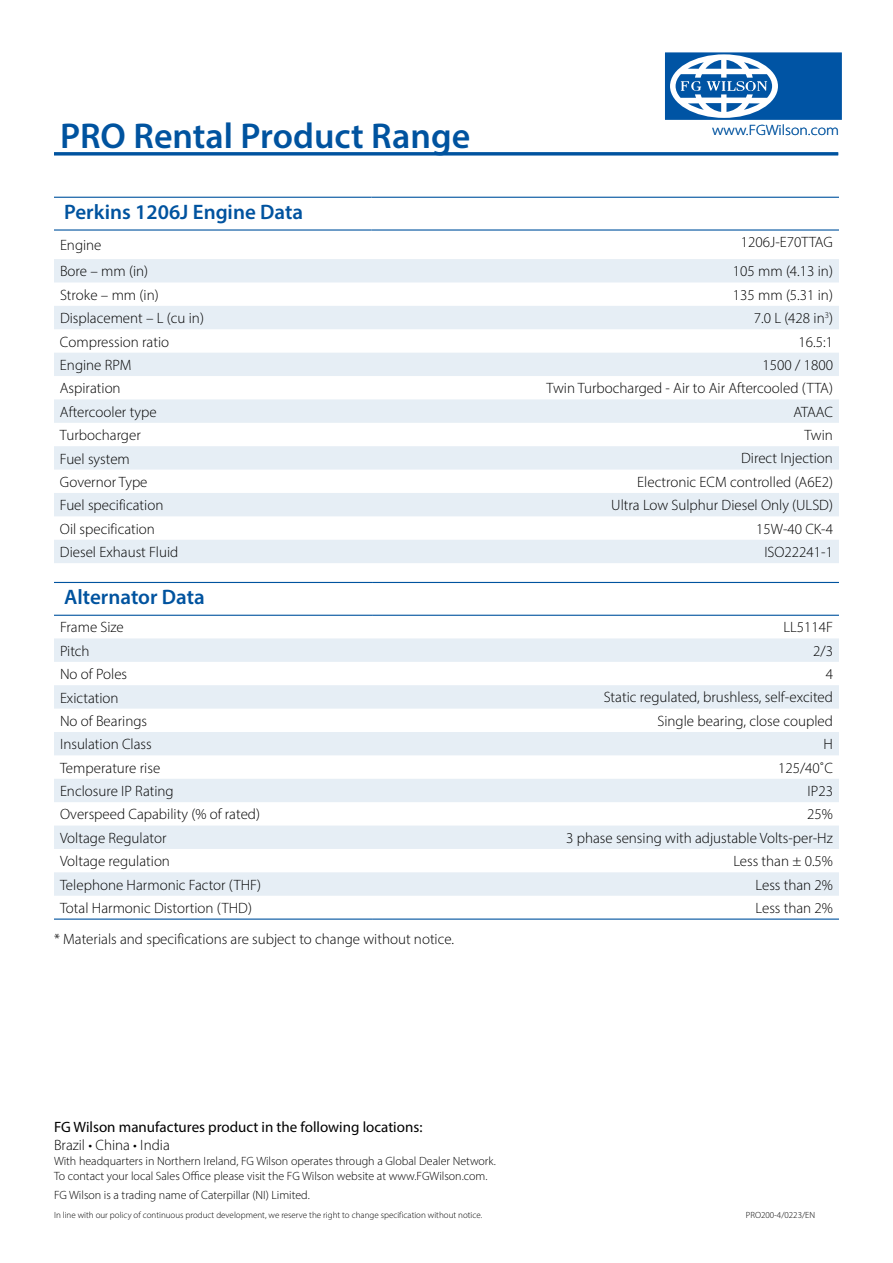
<style>
.page{position:relative;width:893px;height:1263px;background:#fff}
.page>*{position:absolute;margin:0;border:0;box-sizing:border-box;transform-origin:0 0}
.t1{font:600 36px "Myriad Pro";color:#00539f}
.t2{font:600 21px "Myriad Pro";color:#00539f}
.t3{font:300 15px "Myriad Pro";color:#000}
.t4{font:15px "Myriad Pro";color:#000}
.t5{font:300 15px "Myriad Pro";color:#00539f;scale:1.05 1}
.t6{font:300 12px/15px "Myriad Pro";color:#000}
.t7{font:300 9px "Myriad Pro";color:#000}
</style>
<div class="page">
<div style="left:662px;top:50px;width:182px;height:72px;background:#0054a4;border:3px solid #fff"></div>
<svg style="left:670px;top:54px;width:108px;height:64px"></svg>
<hr style="left:54px;top:152px;width:784px;height:3px;background:#00539f">
<svg style="left:54px;top:259px;width:785px;height:304px;fill:#e6eef5"></svg>
<hr style="left:54px;top:197px;width:317px;height:1px;background:#00539f">
<hr style="left:371px;top:197px;width:468px;height:1px;background:#00539f">
<hr style="left:54px;top:229px;width:317px;height:2px;background:#00539f">
<hr style="left:371px;top:229px;width:468px;height:2px;background:#00539f">
<svg style="left:54px;top:638px;width:785px;height:258px;fill:#e6eef5"></svg>
<hr style="left:54px;top:582px;width:318px;height:1px;background:#00539f">
<hr style="left:372px;top:582px;width:467px;height:1px;background:#00539f">
<hr style="left:54px;top:615px;width:318px;height:1px;background:#00539f">
<hr style="left:372px;top:615px;width:467px;height:1px;background:#00539f">
<hr style="left:54px;top:918px;width:318px;height:2px;background:#00539f">
<hr style="left:372px;top:918px;width:467px;height:2px;background:#00539f">
<h1 class="t1" style="left:60px;top:113px;width:412px">PRO Rental Product Range</h1>
<p class="t5" style="left:712px;top:121px;width:122px">www.FGWilson.com</p>
<h2 class="t2" style="left:64px;top:199px;width:240px">Perkins 1206J Engine Data</h2>
<p class="t3" style="left:60px;top:236px;width:43px">Engine</p>
<p class="t3" style="left:741px;top:233px;width:94px">1206J-E70TTAG</p>
<p class="t3" style="left:60px;top:262px;width:90px">Bore – mm (in)</p>
<p class="t3" style="left:733px;top:262px;width:102px">105 mm (4.13 in)</p>
<p class="t3" style="left:60px;top:286px;width:100px">Stroke – mm (in)</p>
<p class="t3" style="left:733px;top:286px;width:102px">135 mm (5.31 in)</p>
<p class="t3" style="left:60px;top:309px;width:145px">Displacement – L (cu in)</p>
<p class="t3" style="left:754px;top:309px;width:81px">7.0 L (428 in<sup>3</sup>)</p>
<p class="t3" style="left:60px;top:333px;width:111px">Compression ratio</p>
<p class="t3" style="left:798px;top:332px;width:36px">16.5:1</p>
<p class="t3" style="left:60px;top:356px;width:73px">Engine RPM</p>
<p class="t3" style="left:763px;top:356px;width:72px">1500 / 1800</p>
<p class="t3" style="left:60px;top:379px;width:62px">Aspiration</p>
<p class="t3" style="left:547px;top:379px;width:288px">Twin Turbocharged - Air to Air Aftercooled (TTA)</p>
<p class="t3" style="left:60px;top:403px;width:98px">Aftercooler type</p>
<p class="t3" style="left:793px;top:403px;width:41px">ATAAC</p>
<p class="t3" style="left:60px;top:426px;width:82px">Turbocharger</p>
<p class="t3" style="left:804px;top:426px;width:30px">Twin</p>
<p class="t3" style="left:60px;top:449px;width:71px">Fuel system</p>
<p class="t3" style="left:741px;top:449px;width:93px">Direct Injection</p>
<p class="t3" style="left:60px;top:473px;width:89px">Governor Type</p>
<p class="t3" style="left:637px;top:473px;width:197px">Electronic ECM controlled (A6E2)</p>
<p class="t3" style="left:60px;top:496px;width:105px">Fuel specification</p>
<p class="t3" style="left:611px;top:496px;width:223px">Ultra Low Sulphur Diesel Only (ULSD)</p>
<p class="t3" style="left:60px;top:520px;width:96px">Oil specification</p>
<p class="t3" style="left:756px;top:520px;width:78px">15W-40 CK-4</p>
<p class="t3" style="left:60px;top:543px;width:120px">Diesel Exhaust Fluid</p>
<p class="t3" style="left:764px;top:543px;width:70px">ISO22241-1</p>
<h2 class="t2" style="left:64px;top:584px;width:142px">Alternator Data</h2>
<p class="t3" style="left:60px;top:618px;width:65px">Frame Size</p>
<p class="t3" style="left:783px;top:618px;width:51px">LL5114F</p>
<p class="t3" style="left:60px;top:642px;width:31px">Pitch</p>
<p class="t3" style="left:813px;top:642px;width:21px">2/3</p>
<p class="t3" style="left:60px;top:665px;width:69px">No of Poles</p>
<p class="t3" style="left:826px;top:665px;width:9px">4</p>
<p class="t3" style="left:60px;top:688px;width:60px">Exictation</p>
<p class="t3" style="left:604px;top:688px;width:231px">Static regulated, brushless, self-excited</p>
<p class="t3" style="left:60px;top:712px;width:89px">No of Bearings</p>
<p class="t3" style="left:657px;top:712px;width:177px">Single bearing, close coupled</p>
<p class="t3" style="left:60px;top:735px;width:93px">Insulation Class</p>
<p class="t3" style="left:823px;top:735px;width:11px">H</p>
<p class="t3" style="left:60px;top:759px;width:102px">Temperature rise</p>
<p class="t3" style="left:778px;top:759px;width:56px">125/40˚C</p>
<p class="t3" style="left:60px;top:782px;width:115px">Enclosure IP Rating</p>
<p class="t3" style="left:808px;top:782px;width:27px">IP23</p>
<p class="t3" style="left:60px;top:805px;width:202px">Overspeed Capability (% of rated)</p>
<p class="t3" style="left:807px;top:805px;width:27px">25%</p>
<p class="t3" style="left:60px;top:829px;width:108px">Voltage Regulator</p>
<p class="t3" style="left:566px;top:829px;width:268px">3 phase sensing with adjustable Volts-per-Hz</p>
<p class="t3" style="left:60px;top:852px;width:112px">Voltage regulation</p>
<p class="t3" style="left:733px;top:852px;width:101px">Less than ± 0.5%</p>
<p class="t3" style="left:60px;top:876px;width:203px">Telephone Harmonic Factor (THF)</p>
<p class="t3" style="left:756px;top:875px;width:79px">Less than 2%</p>
<p class="t3" style="left:60px;top:899px;width:193px">Total Harmonic Distortion (THD)</p>
<p class="t3" style="left:756px;top:899px;width:79px">Less than 2%</p>
<p class="t3" style="left:54px;top:930px;width:402px">* Materials and specifications are subject to change without notice.</p>
<p class="t4" style="left:54px;top:1117px;width:370px">FG Wilson manufactures product in the following locations:</p>
<p class="t3" style="left:54px;top:1136px;width:117px">Brazil • China • India</p>
<p class="t6" style="left:54px;top:1153px;width:443px">With headquarters in Northern Ireland, FG Wilson operates through a Global Dealer Network.<br>To contact your local Sales Office please visit the FG Wilson website at www.FGWilson.com.</p>
<p class="t6" style="left:54px;top:1187px;width:257px">FG Wilson is a trading name of Caterpillar (NI) Limited.</p>
<p class="t7" style="left:54px;top:1209px;width:430px">In line with our policy of continuous product development, we reserve the right to change specification without notice.</p>
<p class="t7" style="left:746px;top:1209px;width:71px">PRO200-4/0223/EN</p>
</div>
